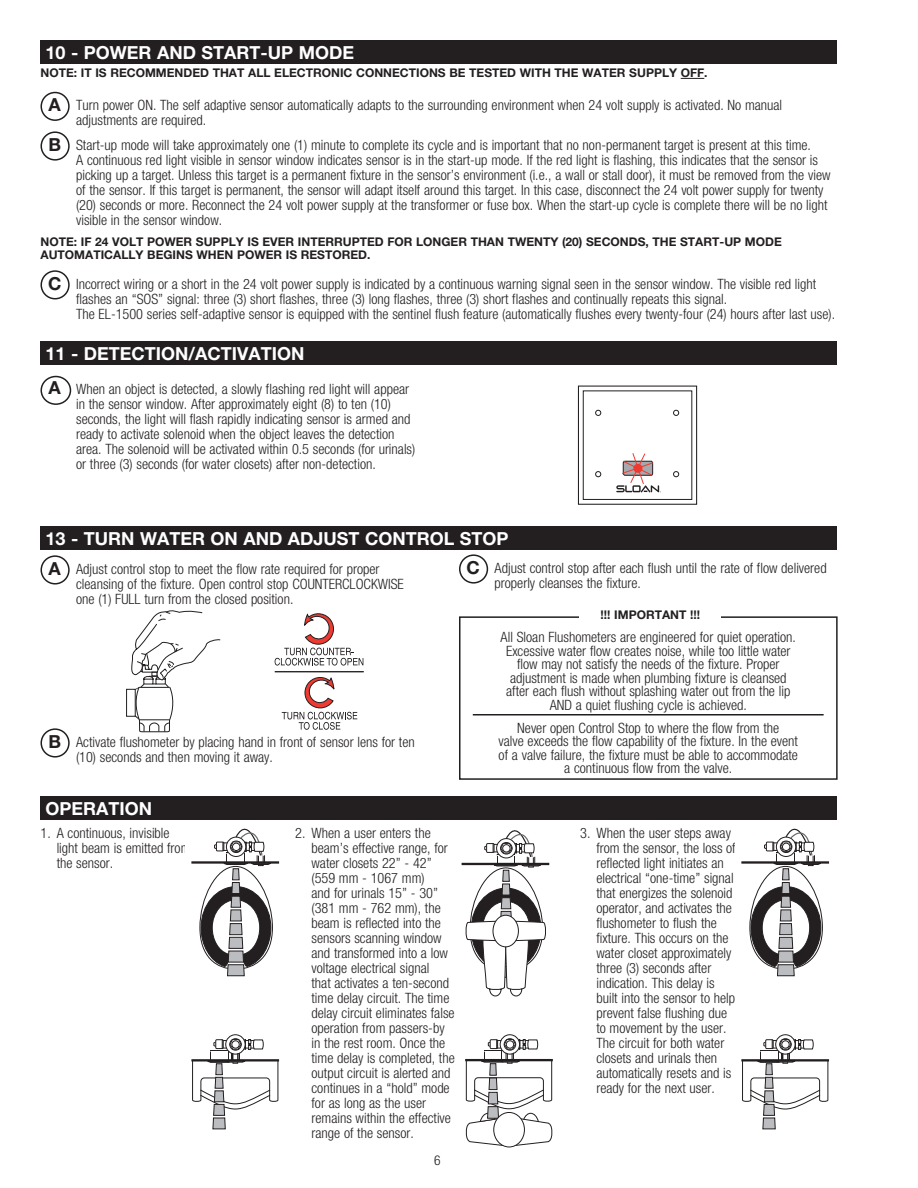
<style>
.page{position:relative;width:918px;height:1188px;background:#fff}
.page>*{position:absolute;margin:0;border:0;box-sizing:border-box;transform-origin:0 0}
.Step___Head{font:700 18px "Helvetica Neue LT Pro";color:#fff}
.Circle_Step{font:700 18px "Helvetica Neue LT Pro";color:#231f20}
.Circle_Step___Text{font:300 condensed 14.25px/15px "Helvetica Neue LT Std";color:#231f20}
.Operation{font:300 condensed 14.25px/15px "Helvetica Neue LT Std";color:#231f20}
.Body_Text_Centered{font:300 condensed 14.25px/13.5px "Helvetica Neue LT Std";color:#231f20;text-align:center}
.Page_Number{font:300 condensed 13.5px "Helvetica Neue LT Std";color:#231f20}
.Note{font:700 12px/13.5px "Helvetica Neue LT Pro";color:#231f20}
.IMPORTANT_Head{font:700 12px "Helvetica Neue LT Pro";color:#231f20}
</style>
<div class="page">
<div style="left:41px;top:555px;width:29px;height:30px;border:2px solid #231f20;border-radius:50%"></div>
<div style="left:41px;top:728px;width:29px;height:30px;border:2px solid #231f20;border-radius:50%"></div>
<div style="left:459px;top:554px;width:29px;height:30px;border:2px solid #231f20;border-radius:50%"></div>
<div style="left:126px;top:689px;width:10px;height:28px;border:1px solid #231f20"></div>
<svg style="left:129px;top:610px;width:91px;height:122px"></svg>
<div style="left:459px;top:616px;width:379px;height:164px;border:2px solid #231f20"></div>
<div style="left:580px;top:609px;width:141px;height:21px;background:#fff"></div>
<hr style="left:473px;top:714px;width:351px;height:2px;background:#231f20">
<div style="left:41px;top:376px;width:30px;height:29px;border:2px solid #231f20;border-radius:50%"></div>
<svg style="left:595px;top:410px;width:84px;height:82px"></svg>
<div style="left:578px;top:386px;width:119px;height:119px;border:1px solid #231f20"></div>
<div style="left:583px;top:391px;width:109px;height:109px;border:1px solid #231f20"></div>
<div style="left:41px;top:92px;width:29px;height:29px;border:2px solid #231f20;border-radius:50%"></div>
<svg style="left:681px;top:78px;width:23px;height:1px"></svg>
<div style="left:41px;top:131px;width:29px;height:30px;border:2px solid #231f20;border-radius:50%"></div>
<div style="left:41px;top:270px;width:29px;height:29px;border:2px solid #231f20;border-radius:50%"></div>
<div style="left:40px;top:341px;width:797px;height:24px;background:#231f20"></div>
<div style="left:40px;top:526px;width:797px;height:24px;background:#231f20"></div>
<div style="left:41px;top:40px;width:796px;height:24px;background:#231f20"></div>
<div style="left:40px;top:796px;width:797px;height:24px;background:#231f20"></div>
<svg style="left:275px;top:614px;width:88px;height:52px"></svg>
<svg style="left:282px;top:677px;width:75px;height:53px"></svg>
<hr style="left:275px;top:671px;width:89px;height:1px;background:#231f20">
<hr style="left:193px;top:861px;width:85px;height:3px;background:#231f20">
<svg style="left:199px;top:829px;width:74px;height:147px"></svg>
<hr style="left:463px;top:863px;width:85px;height:2px;background:#231f20">
<svg style="left:465px;top:830px;width:81px;height:166px"></svg>
<div style="left:493px;top:915px;width:25px;height:32px;background:#fff;border-radius:50%"></div>
<div style="left:493px;top:915px;width:26px;height:32px;border:1px solid #231f20;border-radius:50%"></div>
<hr style="left:743px;top:861px;width:85px;height:3px;background:#231f20">
<svg style="left:749px;top:829px;width:74px;height:147px"></svg>
<div style="left:225px;top:1034px;width:20px;height:20px;border:1px solid #231f20;border-radius:50%"></div>
<div style="left:229px;top:1038px;width:13px;height:12px;border:1px solid #231f20;border-radius:50%"></div>
<svg style="left:192px;top:1039px;width:88px;height:90px"></svg>
<svg style="left:500px;top:1035px;width:20px;height:19px"></svg>
<div style="left:500px;top:1034px;width:20px;height:20px;border:1px solid #231f20;border-radius:50%"></div>
<div style="left:504px;top:1038px;width:12px;height:12px;border:1px solid #231f20;border-radius:50%"></div>
<div style="left:493px;top:1112px;width:32px;height:35px;border:1px solid #231f20;border-radius:50%"></div>
<svg style="left:465px;top:1039px;width:88px;height:107px"></svg>
<div style="left:506px;top:1053px;width:8px;height:8px;border:1px solid #231f20"></div>
<div style="left:775px;top:1034px;width:20px;height:20px;border:1px solid #231f20;border-radius:50%"></div>
<div style="left:779px;top:1038px;width:13px;height:12px;border:1px solid #231f20;border-radius:50%"></div>
<svg style="left:742px;top:1039px;width:88px;height:90px"></svg>
<p class="Step___Head" style="left:46px;top:42px;width:310px">10 - POWER AND START-UP MODE</p>
<p class="Note" style="left:41px;top:66px;width:669px">NOTE: IT IS RECOMMENDED THAT ALL ELECTRONIC CONNECTIONS BE TESTED WITH THE WATER SUPPLY OFF.</p>
<p class="Circle_Step" style="left:49px;top:94px;width:14px">A</p>
<p class="Circle_Step___Text" style="left:76px;top:98px;width:708px">Turn power ON. The self adaptive sensor automatically adapts to the surrounding environment when 24 volt supply is activated. No manual adjustments are required.</p>
<p class="Circle_Step" style="left:48px;top:134px;width:14px">B</p>
<p class="Circle_Step___Text" style="left:76px;top:137px;width:756px">Start-up mode will take approximately one (1) minute to complete its cycle and is important that no non-permanent target is present at this time.<br>A continuous red light visible in sensor window indicates sensor is in the start-up mode. If the red light is flashing, this indicates that the sensor is picking up a target. Unless this target is a permanent fixture in the sensor’s environment (i.e., a wall or stall door), it must be removed from the view of the sensor. If this target is permanent, the sensor will adapt itself around this target. In this case, disconnect the 24 volt power supply for twenty (20) seconds or more. Reconnect the 24 volt power supply at the transformer or fuse box. When the start-up cycle is complete there will be no light visible in the sensor window.</p>
<p class="Note" style="left:40px;top:234px;width:743px">NOTE: IF 24 VOLT POWER SUPPLY IS EVER INTERRUPTED FOR LONGER THAN TWENTY (20) SECONDS, THE START-UP MODE<br>AUTOMATICALLY BEGINS WHEN POWER IS RESTORED.</p>
<p class="Circle_Step" style="left:48px;top:272px;width:15px">C</p>
<p class="Circle_Step___Text" style="left:76px;top:276px;width:742px">Incorrect wiring or a short in the 24 volt power supply is indicated by a continuous warning signal seen in the sensor window. The visible red light flashes an “SOS” signal: three (3) short flashes, three (3) long flashes, three (3) short flashes and continually repeats this signal.</p>
<p class="Circle_Step___Text" style="left:76px;top:306px;width:761px">The EL-1500 series self-adaptive sensor is equipped with the sentinel flush feature (automatically flushes every twenty-four (24) hours after last use).</p>
<p class="Step___Head" style="left:46px;top:342px;width:260px">11 - DETECTION/ACTIVATION</p>
<p class="Circle_Step" style="left:49px;top:376px;width:14px">A</p>
<p class="Circle_Step___Text" style="left:76px;top:382px;width:341px">When an object is detected, a slowly flashing red light will appear in the sensor window. After approximately eight (8) to ten (10) seconds, the light will flash rapidly indicating sensor is armed and ready to activate solenoid when the object leaves the detection area. The solenoid will be activated within 0.5 seconds (for urinals) or three (3) seconds (for water closets) after non-detection.</p>
<p class="Step___Head" style="left:46px;top:528px;width:465px">13 - TURN WATER ON AND ADJUST CONTROL STOP</p>
<p class="Circle_Step" style="left:49px;top:557px;width:14px">A</p>
<p class="Circle_Step___Text" style="left:76px;top:561px;width:329px">Adjust control stop to meet the flow rate required for proper cleansing of the fixture. Open control stop COUNTERCLOCKWISE one (1) FULL turn from the closed position.</p>
<p class="Circle_Step" style="left:48px;top:730px;width:14px">B</p>
<p class="Circle_Step___Text" style="left:76px;top:734px;width:340px">Activate flushometer by placing hand in front of sensor lens for ten (10) seconds and then moving it away.</p>
<p class="Circle_Step" style="left:467px;top:556px;width:15px">C</p>
<p class="Circle_Step___Text" style="left:495px;top:560px;width:334px">Adjust control stop after each flush until the rate of flow delivered properly cleanses the fixture.</p>
<p class="IMPORTANT_Head" style="left:601px;top:607px;width:101px">!!! IMPORTANT !!!</p>
<p class="Body_Text_Centered" style="left:501px;top:630px;width:297px">All Sloan Flushometers are engineered for quiet operation.<br>Excessive water flow creates noise, while too little water flow may not satisfy the needs of the fixture. Proper adjustment is made when plumbing fixture is cleansed after each flush without splashing water out from the lip AND a quiet flushing cycle is achieved.</p>
<p class="Body_Text_Centered" style="left:499px;top:721px;width:301px">Never open Control Stop to where the flow from the<br>valve exceeds the flow capability of the fixture. In the event of a valve failure, the fixture must be able to accommodate a continuous flow from the valve.</p>
<p class="Step___Head" style="left:46px;top:797px;width:108px">OPERATION</p>
<p class="Operation" style="left:57px;top:826px;width:135px;text-indent:-16px">1. A continuous, invisible light beam is emitted from the sensor.</p>
<p class="Operation" style="left:312px;top:826px;width:145px;text-indent:-16px">2. When a user enters the beam’s effective range, for water closets 22” - 42” (559 mm - 1067 mm)<br>and for urinals 15” - 30” (381 mm - 762 mm), the beam is reflected into the sensors scanning window and transformed into a low voltage electrical signal<br>that activates a ten-second time delay circuit. The time delay circuit eliminates false operation from passers-by in the rest room. Once the time delay is completed, the output circuit is alerted and continues in a “hold” mode for as long as the user remains within the effective range of the sensor.</p>
<p class="Operation" style="left:596px;top:826px;width:141px;text-indent:-16px">3. When the user steps away from the sensor, the loss of reflected light initiates an electrical “one-time” signal that energizes the solenoid operator, and activates the flushometer to flush the fixture. This occurs on the water closet approximately three (3) seconds after indication. This delay is built into the sensor to help prevent false flushing due to movement by the user.<br>The circuit for both water closets and urinals then automatically resets and is ready for the next user.</p>
<p class="Page_Number" style="left:434px;top:1152px;width:8px">6</p>
</div>
